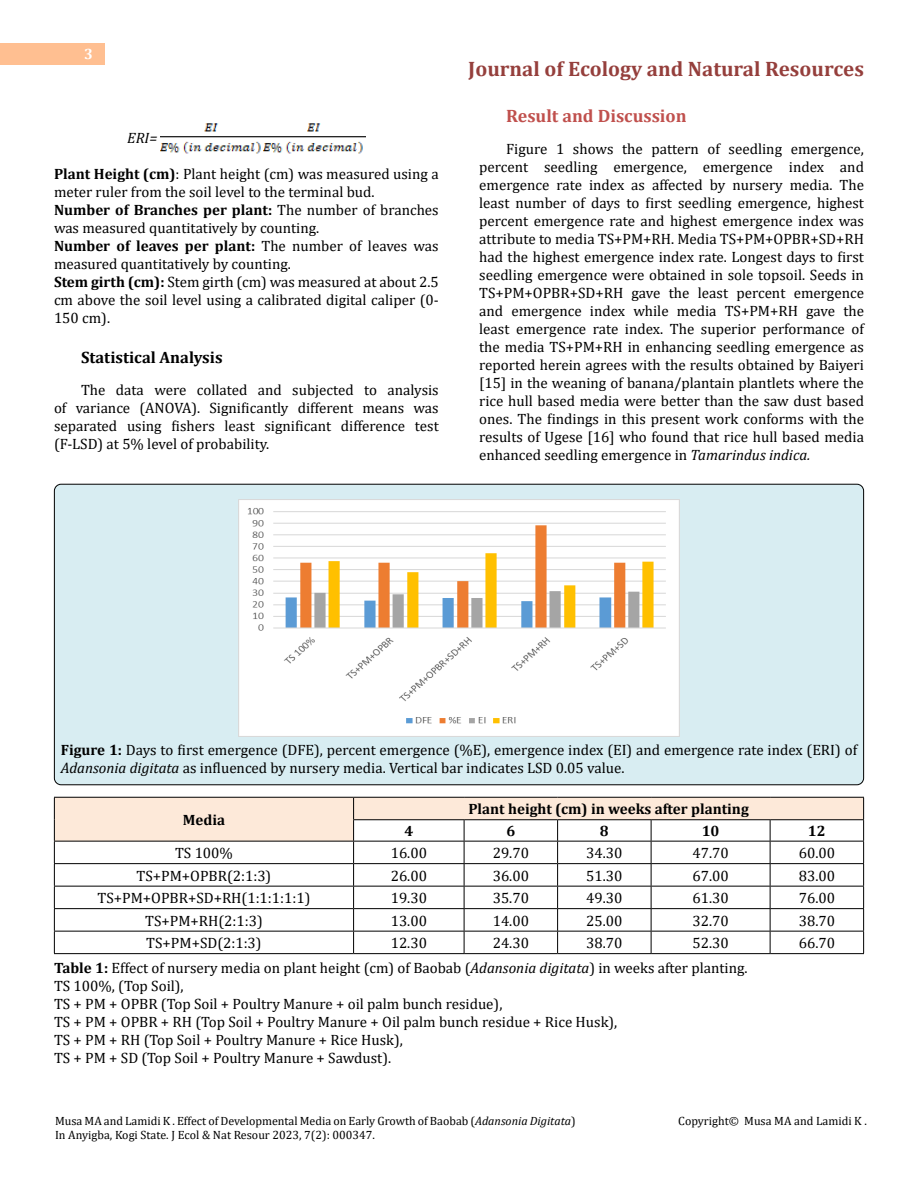
<style>
.page{position:relative;width:918px;height:1188px;background:#fff}
.page>*{position:absolute;margin:0;border:0;box-sizing:border-box;transform-origin:0 0}
.t1{font:700 21px "Cambria";color:#953f3c}
.t2{font:700 18px "Cambria";color:#c0504d}
.t3{font:700 16.5px "Cambria";color:#000}
.t4{font:15px/18px "Cambria";color:#000}
.t5{font:700 15px "Cambria";color:#000}
.t6{font:italic 15px "Cambria";color:#000}
.t7{font:700 15px "Cambria";color:#fff}
.t8{font:12px/14.4px "Cambria";color:#000}
.s1{font-weight:700}
.s2{font-style:italic}
</style>
<div class="page">
<div style="left:0;top:43px;width:105px;height:21px;background:#ffbf91"></div>
<div style="left:54px;top:484px;width:810px;height:301px;background:#d8edf2;border-radius:7px"></div>
<img style="left:161px;top:123px;width:204px;height:31px">
<img style="left:238px;top:500px;width:442px;height:236px">
<svg style="left:54px;top:797px;width:810px;height:156px"></svg>
<hr style="left:54px;top:953px;width:300px;height:1px;background:#000">
<hr style="left:354px;top:953px;width:110px;height:1px;background:#000">
<hr style="left:464px;top:953px;width:94px;height:1px;background:#000">
<hr style="left:558px;top:953px;width:93px;height:1px;background:#000">
<hr style="left:651px;top:953px;width:119px;height:1px;background:#000">
<hr style="left:770px;top:953px;width:94px;height:1px;background:#000">
<p class="t7" style="left:84px;top:44px;width:10px">3</p>
<p class="t6" style="left:127px;top:127px;width:32px">ERI=</p>
<p class="t4" style="left:54px;top:165px;width:386px"><span class="s1">Plant Height (cm)</span>: Plant height (cm) was measured using a meter ruler from the soil level to the terminal bud.<br><span class="s1">Number of Branches per plant:</span> The number of branches was measured quantitatively by counting.<br><span class="s1">Number of leaves per plant:</span> The number of leaves was measured quantitatively by counting.<br><span class="s1">Stem girth (cm):</span> Stem girth (cm) was measured at about 2.5 cm above the soil level using a calibrated digital caliper (0- 150 cm).</p>
<p class="t3" style="left:81px;top:346px;width:143px">Statistical Analysis</p>
<p class="t4" style="left:54px;top:381px;width:386px;text-align:justify;text-indent:27px">The data were collated and subjected to analysis of variance (ANOVA). Significantly different means was separated using fishers least significant difference test (F-LSD) at 5% level of probability.</p>
<h1 class="t1" style="left:468px;top:54px;width:397px">Journal of Ecology and Natural Resources</h1>
<p class="t2" style="left:506px;top:103px;width:182px">Result and Discussion</p>
<p class="t4" style="left:479px;top:139px;width:386px;text-align:justify;text-indent:27px">Figure 1 shows the pattern of seedling emergence, percent seedling emergence, emergence index and emergence rate index as affected by nursery media. The least number of days to first seedling emergence, highest percent emergence rate and highest emergence index was attribute to media TS+PM+RH. Media TS+PM+OPBR+SD+RH had the highest emergence index rate. Longest days to first seedling emergence were obtained in sole topsoil. Seeds in TS+PM+OPBR+SD+RH gave the least percent emergence and emergence index while media TS+PM+RH gave the least emergence rate index. The superior performance of the media TS+PM+RH in enhancing seedling emergence as reported herein agrees with the results obtained by Baiyeri [15] in the weaning of banana/plantain plantlets where the rice hull based media were better than the saw dust based ones. The findings in this present work conforms with the results of Ugese [16] who found that rice hull based media enhanced seedling emergence in <span class="s2">Tamarindus indica.</span></p>
<p class="t4" style="left:61px;top:741px;width:798px"><span class="s1">Figure 1:</span> Days to first emergence (DFE), percent emergence (%E), emergence index (EI) and emergence rate index (ERI) of<br><span class="s2">Adansonia digitata</span> as influenced by nursery media. Vertical bar indicates LSD 0.05 value.</p>
<p class="t5" style="left:183px;top:809px;width:44px">Media</p>
<p class="t5" style="left:468px;top:799px;width:282px">Plant height (cm) in weeks after planting</p>
<p class="t5" style="left:404px;top:821px;width:10px">4</p>
<p class="t5" style="left:506px;top:821px;width:10px">6</p>
<p class="t5" style="left:600px;top:821px;width:10px">8</p>
<p class="t5" style="left:702px;top:821px;width:19px">10</p>
<p class="t5" style="left:808px;top:821px;width:19px">12</p>
<p class="t4" style="left:175px;top:844px;width:59px">TS 100%</p>
<p class="t4" style="left:391px;top:844px;width:38px">16.00</p>
<p class="t4" style="left:493px;top:844px;width:38px">29.70</p>
<p class="t4" style="left:586px;top:844px;width:38px">34.30</p>
<p class="t4" style="left:692px;top:844px;width:38px">47.70</p>
<p class="t4" style="left:799px;top:844px;width:38px">60.00</p>
<p class="t4" style="left:137px;top:867px;width:136px">TS+PM+OPBR(2:1:3)</p>
<p class="t4" style="left:391px;top:867px;width:38px">26.00</p>
<p class="t4" style="left:493px;top:867px;width:38px">36.00</p>
<p class="t4" style="left:586px;top:867px;width:38px">51.30</p>
<p class="t4" style="left:692px;top:867px;width:38px">67.00</p>
<p class="t4" style="left:799px;top:867px;width:38px">83.00</p>
<p class="t4" style="left:98px;top:889px;width:214px">TS+PM+OPBR+SD+RH(1:1:1:1:1)</p>
<p class="t4" style="left:391px;top:889px;width:38px">19.30</p>
<p class="t4" style="left:493px;top:889px;width:38px">35.70</p>
<p class="t4" style="left:586px;top:889px;width:38px">49.30</p>
<p class="t4" style="left:692px;top:889px;width:38px">61.30</p>
<p class="t4" style="left:799px;top:889px;width:38px">76.00</p>
<p class="t4" style="left:145px;top:912px;width:119px">TS+PM+RH(2:1:3)</p>
<p class="t4" style="left:391px;top:912px;width:38px">13.00</p>
<p class="t4" style="left:493px;top:912px;width:38px">14.00</p>
<p class="t4" style="left:586px;top:912px;width:38px">25.00</p>
<p class="t4" style="left:692px;top:912px;width:38px">32.70</p>
<p class="t4" style="left:799px;top:912px;width:38px">38.70</p>
<p class="t4" style="left:146px;top:934px;width:117px">TS+PM+SD(2:1:3)</p>
<p class="t4" style="left:391px;top:934px;width:38px">12.30</p>
<p class="t4" style="left:493px;top:934px;width:38px">24.30</p>
<p class="t4" style="left:586px;top:934px;width:38px">38.70</p>
<p class="t4" style="left:692px;top:934px;width:38px">52.30</p>
<p class="t4" style="left:799px;top:934px;width:38px">66.70</p>
<p class="t4" style="left:54px;top:959px;width:695px"><span class="s1">Table 1:</span> Effect of nursery media on plant height (cm) of Baobab (<span class="s2">Adansonia digitata</span>) in weeks after planting.<br>TS 100%, (Top Soil),<br>TS + PM + OPBR (Top Soil + Poultry Manure + oil palm bunch residue),<br>TS + PM + OPBR + RH (Top Soil + Poultry Manure + Oil palm bunch residue + Rice Husk),<br>TS + PM + RH (Top Soil + Poultry Manure + Rice Husk),<br>TS + PM + SD (Top Soil + Poultry Manure + Sawdust).</p>
<p class="t8" style="left:55px;top:1114px;width:522px">Musa MA and Lamidi K . Effect of Developmental Media on Early Growth of Baobab (<span class="s2">Adansonia Digitata</span>)<br>In Anyigba, Kogi State. J Ecol &amp; Nat Resour 2023, 7(2): 000347.</p>
<p class="t8" style="left:678px;top:1114px;width:190px">Copyright© Musa MA and Lamidi K .</p>
</div>
